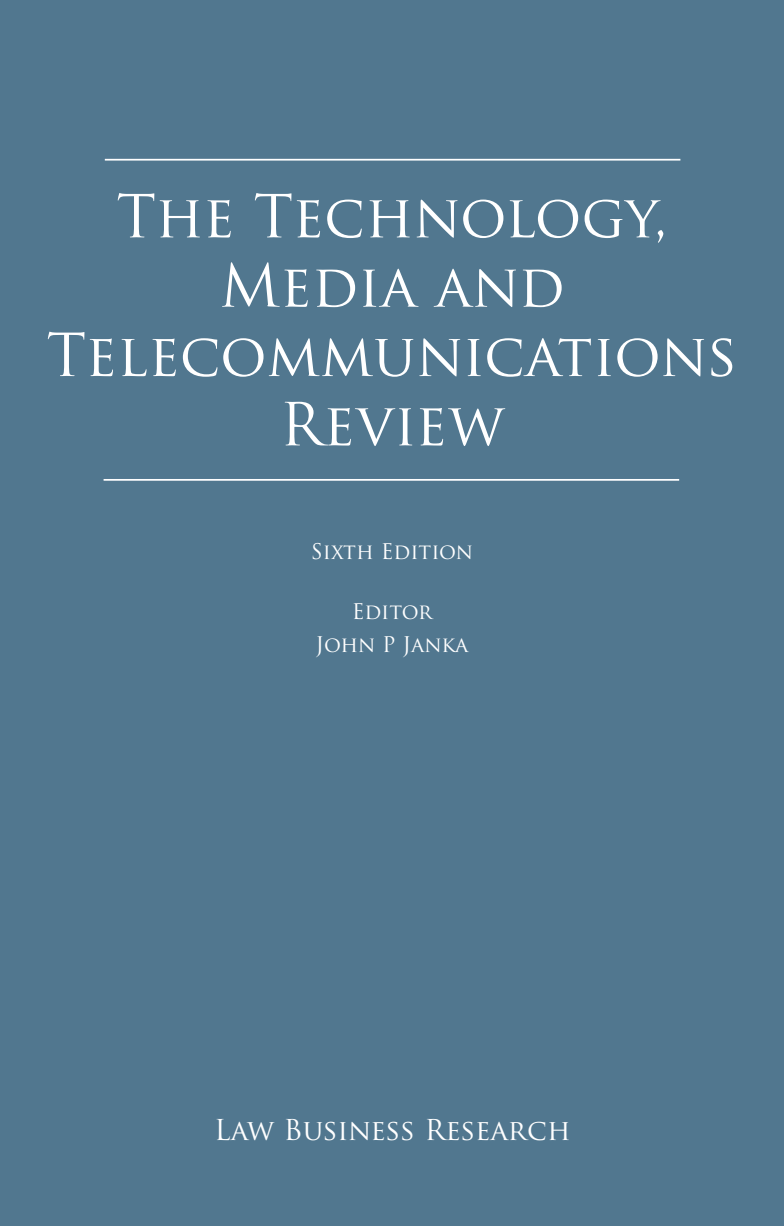
<style>
.page{position:relative;width:784px;height:1226px;background:#fff}
.page>*{position:absolute;margin:0;border:0;box-sizing:border-box;transform-origin:0 0}
.t1{font:57.75px/69.3px "Trajan Pro";color:#fff;text-align:center}
.t2{font:28px "Trajan Pro";color:#fff}
.t3{font:21px/33.2px "Trajan Pro";letter-spacing:-.005em;color:#fff;text-align:center}
</style>
<div class="page">
<div style="left:0;top:0;width:784px;height:1225px;background:#51778f"></div>
<hr style="left:104px;top:479px;width:575px;height:1px;background:#fff">
<hr style="left:105px;top:159px;width:575px;height:1px;background:#fff">
<p class="t1" style="left:46px;top:181px;width:693px">The Technology,<br>Media and<br>Telecommunications<br>Review</p>
<p class="t3" style="left:311px;top:535px;width:164px">Sixth Edition</p>
<p class="t3" style="left:316px;top:594px;width:154px">Editor<br>John P Janka</p>
<p class="t2" style="left:214px;top:1112px;width:358px">Law Business Research</p>
</div>
